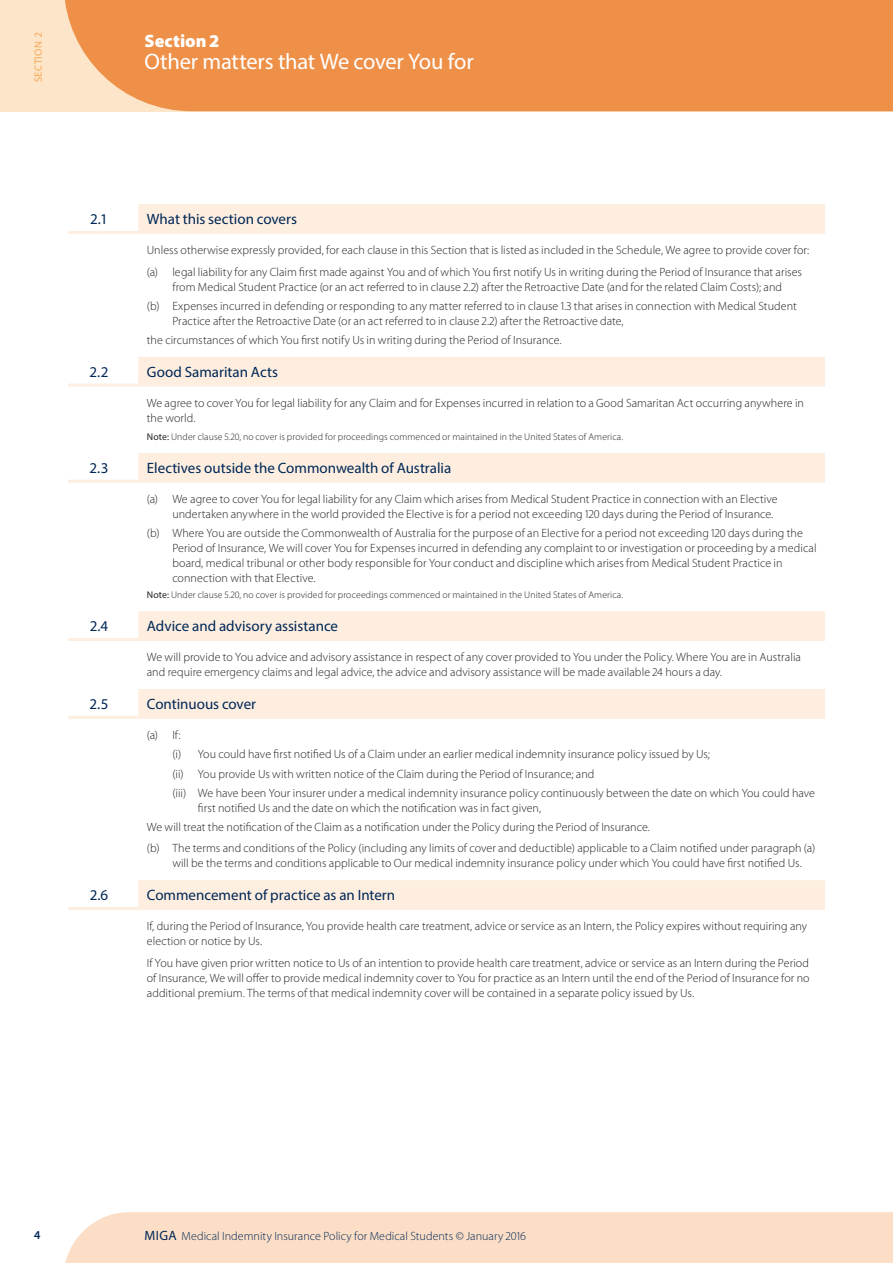
<style>
.page{position:relative;width:893px;height:1263px;background:#fff}
.page>*{position:absolute;margin:0;border:0;box-sizing:border-box;transform-origin:0 0}
.Section_Headings{font:22.5px "Myriad Pro";letter-spacing:-.01em;color:#fff}
.Section_Headings-2{font:900 18px "Myriad Pro";letter-spacing:.005em;color:#fff}
.Heading_Table_L2{font:15px "Myriad Pro";color:#002756}
.Section_Numbers{font:15px "Myriad Pro";color:#002756}
.Body_Text{font:300 12px/15px "Myriad Pro";letter-spacing:.005em;color:#231f20}
.t1{font:300 12px "Myriad Pro";letter-spacing:.005em;color:#002756}
.t2{font:600 12px "Myriad Pro";color:#002756}
.Body_Text-2{font:10.5px "Myriad Pro";letter-spacing:.04em;color:#f8a854}
.Note{font:300 9.75px "Myriad Pro";letter-spacing:.01em;color:#231f20}
.s1{font-weight:400}
.s2{font-weight:400;font-size:13.5px}
</style>
<div class="page">
<div style="left:0;top:0;width:893px;height:111px;background:#fde5c9"></div>
<div style="left:65px;top:1212px;width:828px;height:51px;background:#fcdec6"></div>
<div style="left:65px;top:0;width:828px;height:111px;background:#ef9049"></div>
<svg style="left:138px;top:204px;width:687px;height:703px"></svg>
<hr style="left:68px;top:231px;width:70px;height:3px;background:#fdeee0">
<hr style="left:138px;top:231px;width:687px;height:3px;background:#fdeee0">
<hr style="left:68px;top:384px;width:70px;height:3px;background:#fdeee0">
<hr style="left:138px;top:384px;width:687px;height:3px;background:#fdeee0">
<hr style="left:68px;top:480px;width:70px;height:3px;background:#fdeee0">
<hr style="left:138px;top:480px;width:687px;height:3px;background:#fdeee0">
<hr style="left:68px;top:638px;width:70px;height:3px;background:#fdeee0">
<hr style="left:138px;top:638px;width:687px;height:3px;background:#fdeee0">
<hr style="left:68px;top:716px;width:70px;height:3px;background:#fdeee0">
<hr style="left:138px;top:716px;width:687px;height:3px;background:#fdeee0">
<hr style="left:68px;top:907px;width:70px;height:3px;background:#fdeee0">
<hr style="left:138px;top:907px;width:687px;height:3px;background:#fdeee0">
<p class="Body_Text-2" style="left:32px;top:82px;width:51px;rotate:-90deg">SECTION 2</p>
<p class="Section_Headings-2" style="left:145px;top:29px;width:76px">Section 2</p>
<p class="Section_Headings" style="left:145px;top:48px;width:331px">Other matters that We cover You for</p>
<p class="Section_Numbers" style="left:90px;top:210px;width:19px">2.1</p>
<p class="Heading_Table_L2" style="left:147px;top:210px;width:152px">What this section covers</p>
<p class="Body_Text" style="left:147px;top:242px;width:664px">Unless otherwise expressly provided, for each clause in this Section that is listed as included in the Schedule, We agree to provide cover for:</p>
<p class="Body_Text" style="left:147px;top:264px;width:657px;text-align:center">(a) legal liability for any Claim first made against You and of which You first notify Us in writing during the Period of Insurance that arises from Medical Student Practice (or an act referred to in clause 2.2) after the Retroactive Date (and for the related Claim Costs); and</p>
<p class="Body_Text" style="left:172px;top:298px;width:626px;text-indent:-26px">(b) Expenses incurred in defending or responding to any matter referred to in clause 1.3 that arises in connection with Medical Student<br>Practice after the Retroactive Date (or an act referred to in clause 2.2) after the Retroactive date,</p>
<p class="Body_Text" style="left:147px;top:332px;width:416px">the circumstances of which You first notify Us in writing during the Period of Insurance.</p>
<p class="Section_Numbers" style="left:90px;top:362px;width:20px">2.2</p>
<p class="Heading_Table_L2" style="left:147px;top:362px;width:133px">Good Samaritan Acts</p>
<p class="Body_Text" style="left:147px;top:395px;width:659px">We agree to cover You for legal liability for any Claim and for Expenses incurred in relation to a Good Samaritan Act occurring anywhere in the world.</p>
<p class="Note" style="left:147px;top:431px;width:478px"><span class="s1">Note:</span> Under clause 5.20, no cover is provided for proceedings commenced or maintained in the United States of America.</p>
<p class="Section_Numbers" style="left:90px;top:458px;width:20px">2.3</p>
<p class="Heading_Table_L2" style="left:147px;top:458px;width:306px">Electives outside the Commonwealth of Australia</p>
<p class="Body_Text" style="left:172px;top:491px;width:607px;text-indent:-26px">(a) We agree to cover You for legal liability for any Claim which arises from Medical Student Practice in connection with an Elective undertaken anywhere in the world provided the Elective is for a period not exceeding 120 days during the Period of Insurance.</p>
<p class="Body_Text" style="left:172px;top:526px;width:646px;text-indent:-26px">(b) Where You are outside the Commonwealth of Australia for the purpose of an Elective for a period not exceeding 120 days during the Period of Insurance, We will cover You for Expenses incurred in defending any complaint to or investigation or proceeding by a medical board, medical tribunal or other body responsible for Your conduct and discipline which arises from Medical Student Practice in connection with that Elective.</p>
<p class="Note" style="left:147px;top:589px;width:478px"><span class="s1">Note:</span> Under clause 5.20, no cover is provided for proceedings commenced or maintained in the United States of America.</p>
<p class="Section_Numbers" style="left:90px;top:617px;width:20px">2.4</p>
<p class="Heading_Table_L2" style="left:147px;top:617px;width:193px">Advice and advisory assistance</p>
<p class="Body_Text" style="left:147px;top:650px;width:656px">We will provide to You advice and advisory assistance in respect of any cover provided to You under the Policy. Where You are in Australia and require emergency claims and legal advice, the advice and advisory assistance will be made available 24 hours a day.</p>
<p class="Section_Numbers" style="left:90px;top:694px;width:20px">2.5</p>
<p class="Heading_Table_L2" style="left:147px;top:694px;width:111px">Continuous cover</p>
<p class="Body_Text" style="left:147px;top:727px;width:35px">(a) If:</p>
<p class="Body_Text" style="left:172px;top:747px;width:539px">(i) You could have first notified Us of a Claim under an earlier medical indemnity insurance policy issued by Us;</p>
<p class="Body_Text" style="left:172px;top:766px;width:424px">(ii) You provide Us with written notice of the Claim during the Period of Insurance; and</p>
<p class="Body_Text" style="left:198px;top:785px;width:619px;text-indent:-26px">(iii) We have been Your insurer under a medical indemnity insurance policy continuously between the date on which You could have first notified Us and the date on which the notification was in fact given,</p>
<p class="Body_Text" style="left:147px;top:819px;width:505px">We will treat the notification of the Claim as a notification under the Policy during the Period of Insurance.</p>
<p class="Body_Text" style="left:172px;top:841px;width:644px;text-indent:-26px">(b) The terms and conditions of the Policy (including any limits of cover and deductible) applicable to a Claim notified under paragraph (a) will be the terms and conditions applicable to Our medical indemnity insurance policy under which You could have first notified Us.</p>
<p class="Section_Numbers" style="left:90px;top:886px;width:20px">2.6</p>
<p class="Heading_Table_L2" style="left:147px;top:886px;width:250px">Commencement of practice as an Intern</p>
<p class="Body_Text" style="left:147px;top:918px;width:662px">If, during the Period of Insurance, You provide health care treatment, advice or service as an Intern, the Policy expires without requiring any election or notice by Us.</p>
<p class="Body_Text" style="left:147px;top:955px;width:664px;text-align:justify">If You have given prior written notice to Us of an intention to provide health care treatment, advice or service as an Intern during the Period of Insurance, We will offer to provide medical indemnity cover to You for practice as an Intern until the end of the Period of Insurance for no additional premium. The terms of that medical indemnity cover will be contained in a separate policy issued by Us.</p>
<p class="t2" style="left:34px;top:1227px;width:8px">4</p>
<p class="t1" style="left:145px;top:1229px;width:383px"><span class="s2">MIGA</span> Medical Indemnity Insurance Policy for Medical Students © January 2016</p>
</div>
